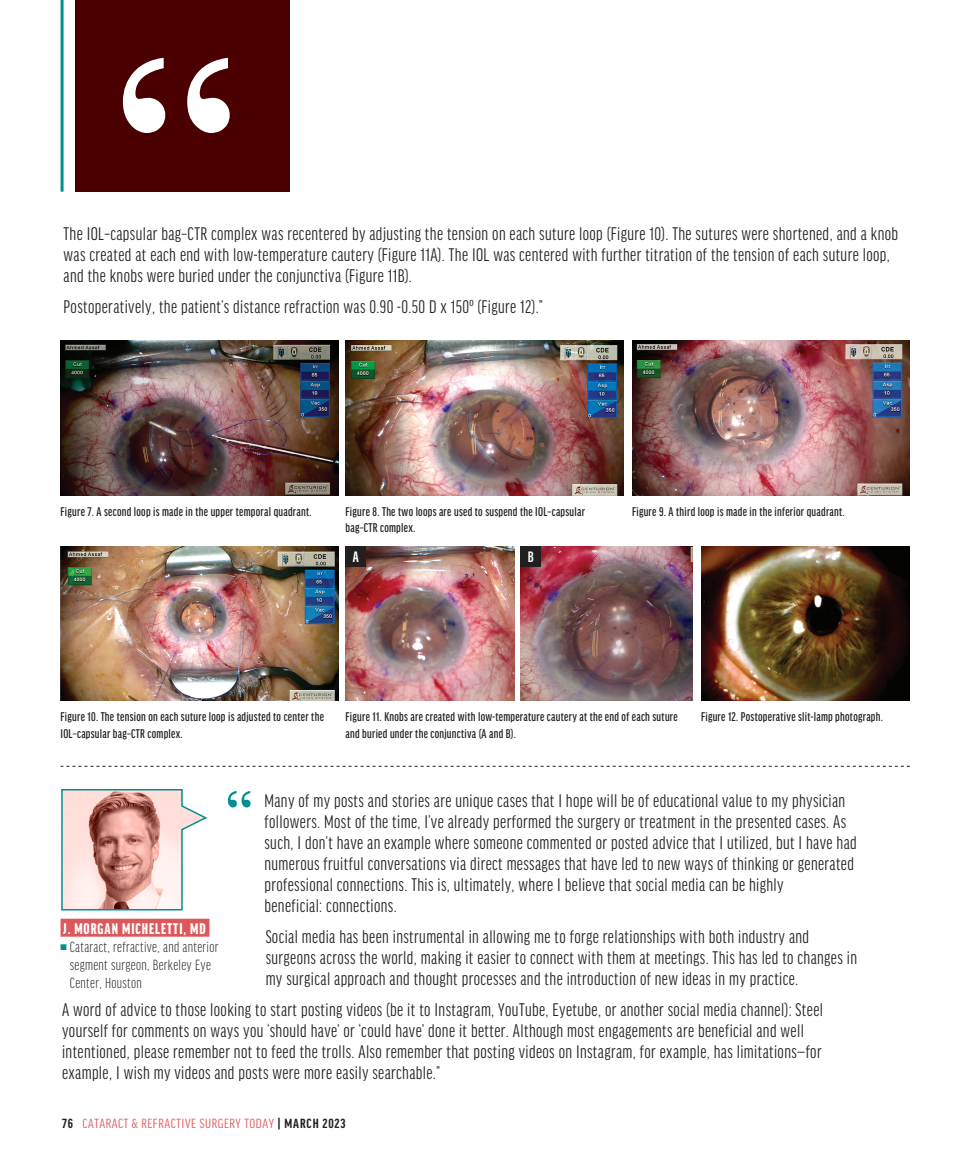
<style>
.page{position:relative;width:972px;height:1161px;background:#fff}
.page>*{position:absolute;margin:0;border:0;box-sizing:border-box;transform-origin:0 0}
.quotes{font:extra-condensed 19.5px/21px "Good Headline Pro";letter-spacing:.02em;color:#231f20}
.author_name{font:900 extra-condensed 16.5px "Good Headline Pro";letter-spacing:.06em;color:#fff}
.bio_info{font:300 extra-condensed 15.75px/18px "Good Headline Pro";letter-spacing:.02em;color:#231f20}
.t1{font:700 15.75px "Acumin Pro Extra Cond";color:#fff}
.t2{font:extra-condensed 14.1px "Good Headline Pro";letter-spacing:.035em;color:#dc585c;scale:1.11 1}
.t3{font:500 extra-condensed 13.5px/16.5px "Good Headline Pro";letter-spacing:.02em;color:#231f20}
.s1{color:#009093}
.s2{font-weight:700;color:#231f20}
</style>
<div class="page">
<svg style="left:228px;top:791px;width:23px;height:16px"></svg>
<svg style="left:61px;top:789px;width:146px;height:122px"></svg>
<div style="left:61px;top:919px;width:148px;height:18px;background:#dc585c"></div>
<div style="left:75px;top:0;width:215px;height:192px;background:#4a0000"></div>
<svg style="left:123px;top:58px;width:107px;height:75px"></svg>
<hr style="left:61px;top:0;width:3px;height:192px;background:#009093">
<img style="left:61px;top:341px;width:277px;height:154px">
<img style="left:346px;top:341px;width:277px;height:154px">
<img style="left:632px;top:341px;width:278px;height:154px">
<img style="left:61px;top:546px;width:277px;height:155px">
<img style="left:346px;top:546px;width:168px;height:155px">
<img style="left:701px;top:546px;width:208px;height:155px">
<img style="left:521px;top:546px;width:172px;height:155px">
<div style="left:346px;top:546px;width:20px;height:21px;background:#231f20"></div>
<div style="left:521px;top:546px;width:20px;height:21px;background:#231f20"></div>
<svg style="left:61px;top:766px;width:849px;height:1px"></svg>
<p class="quotes" style="left:64px;top:224px;width:836px">The IOL–capsular bag–CTR complex was recentered by adjusting the tension on each suture loop (Figure 10). The sutures were shortened, and a knob was created at each end with low-temperature cautery (Figure 11A). The IOL was centered with further titration of the tension of each suture loop, and the knobs were buried under the conjunctiva (Figure 11B).</p>
<p class="quotes" style="left:64px;top:297px;width:481px">Postoperatively, the patient’s distance refraction was 0.90 -0.50 D x 150º (Figure 12).”</p>
<p class="t3" style="left:61px;top:503px;width:253px">Figure 7. A second loop is made in the upper temporal quadrant.</p>
<p class="t3" style="left:346px;top:503px;width:241px">Figure 8. The two loops are used to suspend the IOL–capsular bag–CTR complex.</p>
<p class="t3" style="left:632px;top:503px;width:214px">Figure 9. A third loop is made in the inferior quadrant.</p>
<p class="t1" style="left:353px;top:547px;width:7px">A</p>
<p class="t1" style="left:528px;top:547px;width:7px">B</p>
<p class="t3" style="left:61px;top:709px;width:265px">Figure 10. The tension on each suture loop is adjusted to center the<br>IOL–capsular bag–CTR complex.</p>
<p class="t3" style="left:346px;top:709px;width:334px">Figure 11. Knobs are created with low-temperature cautery at the end of each suture and buried under the conjunctiva (A and B).</p>
<p class="t3" style="left:701px;top:709px;width:183px">Figure 12. Postoperative slit-lamp photograph.</p>
<p class="quotes" style="left:264px;top:791px;width:594px">Many of my posts and stories are unique cases that I hope will be of educational value to my physician followers. Most of the time, I’ve already performed the surgery or treatment in the presented cases. As such, I don’t have an example where someone commented or posted advice that I utilized, but I have had numerous fruitful conversations via direct messages that have led to new ways of thinking or generated professional connections. This is, ultimately, where I believe that social media can be highly<br>beneficial: connections.</p>
<p class="quotes" style="left:266px;top:927px;width:593px">Social media has been instrumental in allowing me to forge relationships with both industry and surgeons across the world, making it easier to connect with them at meetings. This has led to changes in my surgical approach and thought processes and the introduction of new ideas in my practice.</p>
<p class="quotes" style="left:62px;top:1000px;width:763px">A word of advice to those looking to start posting videos (be it to Instagram, YouTube, Eyetube, or another social media channel): Steel yourself for comments on ways you ‘should have’ or ‘could have’ done it better. Although most engagements are beneficial and well intentioned, please remember not to feed the trolls. Also remember that posting videos on Instagram, for example, has limitations—for example, I wish my videos and posts were more easily searchable.”</p>
<p class="author_name" style="left:64px;top:920px;width:143px">J. MORGAN MICHELETTI, MD</p>
<p class="bio_info" style="left:70px;top:938px;width:150px;text-indent:-9px"><span class="s1">■</span> Cataract, refractive, and anterior segment surgeon, Berkeley Eye<br>Center, Houston</p>
<p class="t2" style="left:62px;top:1117px;width:257px"><span class="s2">76</span> CATARACT &amp; REFRACTIVE SURGERY TODAY <span class="s2">| MARCH 2023</span></p>
</div>
